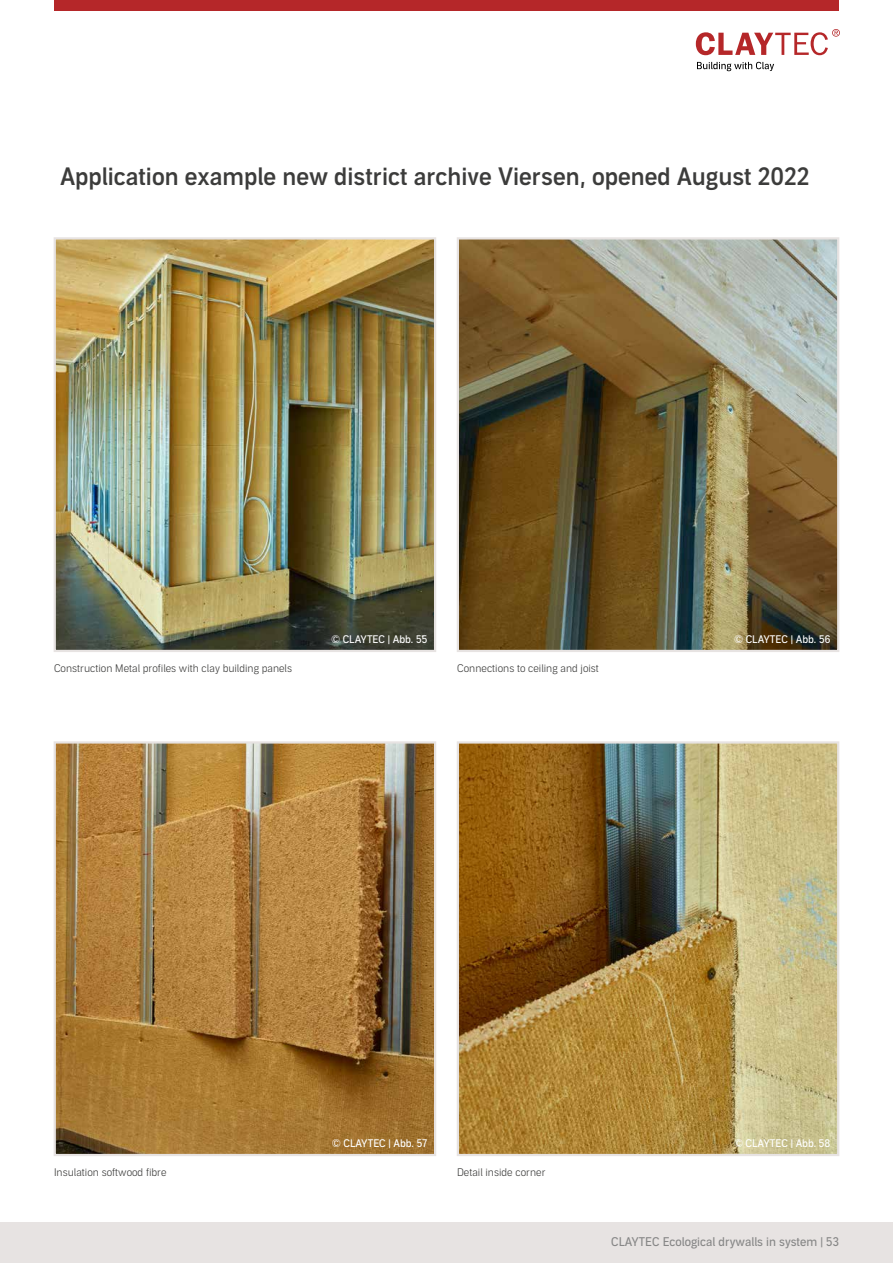
<style>
.page{position:relative;width:893px;height:1263px;background:#fff}
.page>*{position:absolute;margin:0;border:0;box-sizing:border-box;transform-origin:0 0}
.t1{font:500 24px "Aago";color:#3c3c3b}
.t2{font:12px "Aago";color:#878787}
.t3{font:300 10.5px "Aago";color:#3c3c3b}
.t4{font:10.5px "Aago";color:#fff}
</style>
<div class="page">
<div style="left:54px;top:0;width:785px;height:11px;background:#b52729"></div>
<svg style="left:696px;top:29px;width:144px;height:26px"></svg>
<svg style="left:697px;top:62px;width:77px;height:9px"></svg>
<img style="left:57px;top:240px;width:376px;height:409px">
<div style="left:54px;top:237px;width:382px;height:415px;border:2px solid #e7e3e2"></div>
<img style="left:57px;top:744px;width:376px;height:409px">
<div style="left:54px;top:741px;width:382px;height:415px;border:2px solid #e7e3e2"></div>
<img style="left:460px;top:744px;width:376px;height:409px">
<div style="left:457px;top:741px;width:382px;height:415px;border:2px solid #e7e3e2"></div>
<img style="left:460px;top:240px;width:376px;height:409px">
<div style="left:457px;top:237px;width:382px;height:415px;border:2px solid #e7e3e2"></div>
<div style="left:0;top:1222px;width:893px;height:41px;background:#e7e3e2"></div>
<h1 class="t1" style="left:60px;top:162px;width:751px">Application example new district archive Viersen, opened August 2022</h1>
<p class="t4" style="left:332px;top:633px;width:97px">© CLAYTEC | Abb. 55</p>
<p class="t4" style="left:734px;top:633px;width:97px">© CLAYTEC | Abb. 56</p>
<p class="t3" style="left:54px;top:662px;width:240px">Construction Metal profiles with clay building panels</p>
<p class="t3" style="left:457px;top:662px;width:143px">Connections to ceiling and joist</p>
<p class="t4" style="left:332px;top:1137px;width:97px">© CLAYTEC | Abb. 57</p>
<p class="t4" style="left:734px;top:1137px;width:97px">© CLAYTEC | Abb. 58</p>
<p class="t3" style="left:54px;top:1166px;width:114px">Insulation softwood fibre</p>
<p class="t3" style="left:457px;top:1166px;width:90px">Detail inside corner</p>
<p class="t2" style="left:611px;top:1235px;width:229px">CLAYTEC Ecological drywalls in system | 53</p>
</div>
